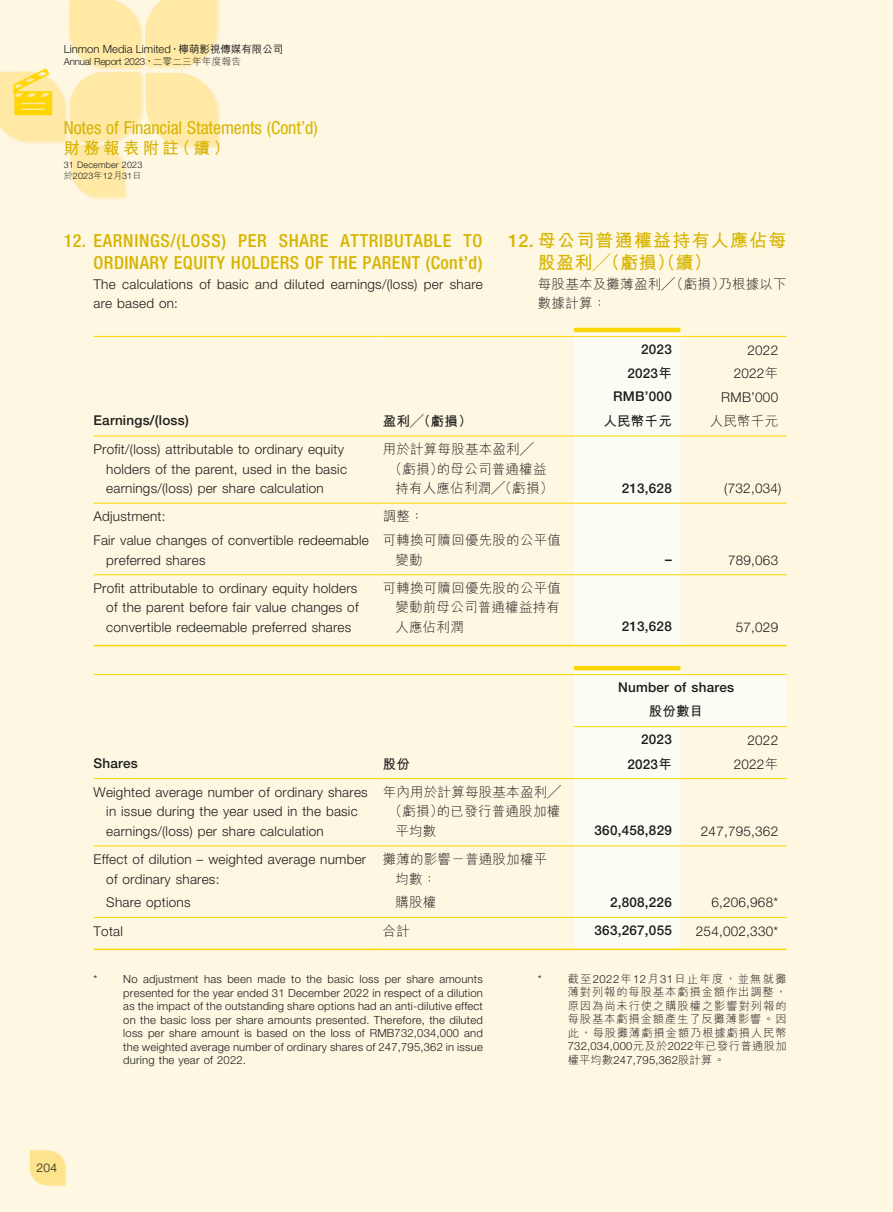
<style>
.page{position:relative;width:893px;height:1212px;background:#fef7e2}
.page>*{position:absolute;margin:0;border:0;box-sizing:border-box;transform-origin:0 0}
.t1{font:500 condensed 18px/22.5px "Helvetica Neue LT Std";letter-spacing:.025em;color:#d7b400;text-align:right}
.t2{font:condensed 18px "Helvetica Neue LT Std";letter-spacing:-.005em;color:#d7b400}
.t3{font:700 18px/22.5px "M Hei HK";letter-spacing:.07em;color:#d7b400}
.t4{font:700 16.5px "M Hei HK";letter-spacing:.195em;color:#d7b400}
.t5{font:300 13.5px/19.5px "Helvetica Neue LT Std";letter-spacing:.015em;color:#1c1c1b}
.t6{font:300 13.5px/19.5px "M Hei HK";letter-spacing:.015em;color:#1c1c1b}
.t7{font:500 13.5px "Helvetica Neue LT Std";letter-spacing:.015em;color:#1c1c1b}
.t8{font:700 13.5px "M Hei HK";letter-spacing:.015em;color:#1c1c1b}
.t9{font:300 12px "Helvetica Neue LT Std";color:#1c1c1b}
.t10{font:300 11.25px/13.5px "Helvetica Neue LT Std";letter-spacing:.015em;color:#1c1c1b;text-align:justify}
.t11{font:300 11.25px/13.5px "M Hei HK";letter-spacing:.085em;color:#1c1c1b;text-align:justify}
.t12{font:300 9.75px "Helvetica Neue LT Std";letter-spacing:-.025em;color:#1c1c1b}
.t13{font:300 9px/10.5px "Helvetica Neue LT Std";letter-spacing:.015em;color:#1c1c1b}
.s1{font-family:"M Hei HK";font-weight:500;font-size:10.5px}
.s2{font-family:"M Hei HK"}
.s3{font-family:"Helvetica Neue LT Std";font-weight:500}
.s4{font-family:"M Hei HK";font-weight:700}
.s5{font-family:"Helvetica Neue LT Std"}
</style>
<div class="page">
<svg style="left:30px;top:1150px;width:36px;height:35px"></svg>
<div style="left:574px;top:332px;width:106px;height:313px;background:#fcfbf4"></div>
<hr style="left:574px;top:328px;width:106px;height:4px;background:#fdd600">
<hr style="left:94px;top:336px;width:289px;height:1px;background:#fdd600">
<hr style="left:383px;top:336px;width:191px;height:1px;background:#fdd600">
<hr style="left:574px;top:336px;width:106px;height:1px;background:#fdd600">
<hr style="left:680px;top:336px;width:107px;height:1px;background:#fdd600">
<hr style="left:94px;top:436px;width:289px;height:1px;background:#fdd600">
<hr style="left:383px;top:436px;width:191px;height:1px;background:#fdd600">
<hr style="left:574px;top:436px;width:106px;height:1px;background:#fdd600">
<hr style="left:680px;top:436px;width:107px;height:1px;background:#fdd600">
<hr style="left:94px;top:503px;width:289px;height:1px;background:#fdd600">
<hr style="left:383px;top:503px;width:191px;height:1px;background:#fdd600">
<hr style="left:574px;top:503px;width:106px;height:1px;background:#fdd600">
<hr style="left:680px;top:503px;width:107px;height:1px;background:#fdd600">
<hr style="left:94px;top:574px;width:289px;height:1px;background:#fdd600">
<hr style="left:383px;top:574px;width:191px;height:1px;background:#fdd600">
<hr style="left:574px;top:574px;width:106px;height:1px;background:#fdd600">
<hr style="left:680px;top:574px;width:107px;height:1px;background:#fdd600">
<hr style="left:94px;top:645px;width:289px;height:1px;background:#fdd600">
<hr style="left:383px;top:645px;width:191px;height:1px;background:#fdd600">
<hr style="left:574px;top:645px;width:106px;height:1px;background:#fdd600">
<hr style="left:680px;top:645px;width:107px;height:1px;background:#fdd600">
<svg style="left:574px;top:670px;width:213px;height:278px;fill:#fcfbf4"></svg>
<hr style="left:574px;top:666px;width:106px;height:4px;background:#fdd600">
<hr style="left:94px;top:674px;width:289px;height:1px;background:#fdd600">
<hr style="left:383px;top:674px;width:191px;height:1px;background:#fdd600">
<hr style="left:574px;top:674px;width:106px;height:1px;background:#fdd600">
<hr style="left:680px;top:674px;width:107px;height:1px;background:#fdd600">
<hr style="left:574px;top:726px;width:213px;height:1px;background:#fdd600">
<hr style="left:94px;top:778px;width:289px;height:1px;background:#fdd600">
<hr style="left:383px;top:778px;width:191px;height:1px;background:#fdd600">
<hr style="left:574px;top:778px;width:106px;height:1px;background:#fdd600">
<hr style="left:680px;top:778px;width:107px;height:1px;background:#fdd600">
<hr style="left:94px;top:845px;width:289px;height:1px;background:#fdd600">
<hr style="left:383px;top:845px;width:191px;height:1px;background:#fdd600">
<hr style="left:574px;top:845px;width:106px;height:1px;background:#fdd600">
<hr style="left:680px;top:845px;width:107px;height:1px;background:#fdd600">
<hr style="left:94px;top:917px;width:289px;height:1px;background:#fdd600">
<hr style="left:383px;top:917px;width:191px;height:1px;background:#fdd600">
<hr style="left:574px;top:917px;width:106px;height:1px;background:#fdd600">
<hr style="left:680px;top:917px;width:107px;height:1px;background:#fdd600">
<hr style="left:94px;top:948px;width:289px;height:2px;background:#fdd600">
<hr style="left:383px;top:948px;width:191px;height:2px;background:#fdd600">
<hr style="left:574px;top:948px;width:106px;height:2px;background:#fdd600">
<hr style="left:680px;top:948px;width:107px;height:2px;background:#fdd600">
<p class="t10" style="left:64px;top:42px;width:221px">Linmon Media Limited <span class="s1">檸萌影視傳媒有限公司</span></p>
<p class="t12" style="left:64px;top:55px;width:179px">Annual Report 2023 <span class="s2">二零二三年年度報告</span></p>
<h1 class="t2" style="left:64px;top:117px;width:255px">Notes of Financial Statements (Cont’d)</h1>
<p class="t4" style="left:64px;top:135px;width:168px">財務報表附註（續）</p>
<p class="t13" style="left:64px;top:159px;width:80px">31 December 2023<span class="s2">於</span>2023<span class="s2">年</span>12<span class="s2">月</span>31<span class="s2">日</span></p>
<h1 class="t1" style="left:64px;top:229px;width:420px">12. EARNINGS/(LOSS) PER SHARE ATTRIBUTABLE TO<br>ORDINARY EQUITY HOLDERS OF THE PARENT (Cont’d)</h1>
<p class="t5" style="left:94px;top:274px;width:391px">The calculations of basic and diluted earnings/(loss) per share are based on:</p>
<h1 class="t3" style="left:538px;top:227px;width:250px;text-indent:-30px"><span class="s3">12.</span> 母公司普通權益持有人應佔每股盈利╱（虧損）（續）</h1>
<p class="t6" style="left:538px;top:273px;width:250px">每股基本及攤薄盈利╱（虧損）乃根據以下數據計算：</p>
<p class="t7" style="left:641px;top:341px;width:32px">2023</p>
<p class="t5" style="left:747px;top:340px;width:32px">2022</p>
<p class="t7" style="left:627px;top:365px;width:46px">2023<span class="s4">年</span></p>
<p class="t5" style="left:734px;top:363px;width:46px">2022<span class="s2">年</span></p>
<p class="t7" style="left:613px;top:389px;width:60px">RMB’000</p>
<p class="t5" style="left:721px;top:387px;width:58px">RMB’000</p>
<p class="t7" style="left:94px;top:412px;width:97px">Earnings/(loss)</p>
<p class="t8" style="left:383px;top:411px;width:91px">盈利╱（虧損）</p>
<p class="t8" style="left:603px;top:411px;width:70px">人民幣千元</p>
<p class="t6" style="left:710px;top:411px;width:70px">人民幣千元</p>
<p class="t5" style="left:106px;top:439px;width:242px;text-indent:-13px">Profit/(loss) attributable to ordinary equity holders of the parent, used in the basic earnings/(loss) per share calculation</p>
<p class="t6" style="left:383px;top:439px;width:152px">用於計算每股基本盈利╱</p>
<p class="t6" style="left:389px;top:458px;width:159px">（虧損）的母公司普通權益</p>
<p class="t6" style="left:395px;top:478px;width:159px">持有人應佔利潤╱（虧損）</p>
<p class="t7" style="left:622px;top:480px;width:52px">213,628</p>
<p class="t5" style="left:724px;top:478px;width:59px">(732,034)</p>
<p class="t5" style="left:94px;top:506px;width:74px">Adjustment:</p>
<p class="t6" style="left:383px;top:506px;width:42px">調整：</p>
<p class="t5" style="left:106px;top:530px;width:264px;text-indent:-13px">Fair value changes of convertible redeemable preferred shares</p>
<p class="t6" style="left:395px;top:530px;width:167px;text-indent:-13px">可轉換可贖回優先股的公平值變動</p>
<p class="t5" style="left:106px;top:578px;width:254px;text-align:justify;text-indent:-13px">Profit attributable to ordinary equity holders of the parent before fair value changes of convertible redeemable preferred shares</p>
<p class="t6" style="left:395px;top:578px;width:167px;text-align:justify;text-indent:-13px">可轉換可贖回優先股的公平值變動前母公司普通權益持有人應佔利潤</p>
<p class="t7" style="left:665px;top:551px;width:8px">–</p>
<p class="t5" style="left:728px;top:550px;width:52px">789,063</p>
<p class="t7" style="left:622px;top:618px;width:52px">213,628</p>
<p class="t5" style="left:736px;top:617px;width:44px">57,029</p>
<p class="t7" style="left:618px;top:679px;width:117px">Number of shares</p>
<p class="t8" style="left:649px;top:702px;width:56px">股份數目</p>
<p class="t7" style="left:641px;top:731px;width:32px">2023</p>
<p class="t5" style="left:747px;top:730px;width:32px">2022</p>
<p class="t7" style="left:94px;top:755px;width:46px">Shares</p>
<p class="t8" style="left:383px;top:754px;width:29px">股份</p>
<p class="t7" style="left:627px;top:756px;width:46px">2023<span class="s4">年</span></p>
<p class="t5" style="left:734px;top:754px;width:46px">2022<span class="s2">年</span></p>
<p class="t5" style="left:106px;top:782px;width:263px;text-indent:-13px">Weighted average number of ordinary shares in issue during the year used in the basic earnings/(loss) per share calculation</p>
<p class="t6" style="left:383px;top:781px;width:180px">年內用於計算每股基本盈利╱</p>
<p class="t6" style="left:389px;top:801px;width:173px">（虧損）的已發行普通股加權</p>
<p class="t6" style="left:395px;top:820px;width:42px">平均數</p>
<p class="t7" style="left:595px;top:822px;width:79px">360,458,829</p>
<p class="t5" style="left:701px;top:821px;width:79px">247,795,362</p>
<p class="t5" style="left:106px;top:849px;width:261px;text-indent:-13px">Effect of dilution – weighted average number of ordinary shares:</p>
<p class="t6" style="left:395px;top:849px;width:153px;text-indent:-13px">攤薄的影響－普通股加權平均數：</p>
<p class="t5" style="left:106px;top:892px;width:86px">Share options</p>
<p class="t6" style="left:395px;top:892px;width:42px">購股權</p>
<p class="t7" style="left:610px;top:894px;width:63px">2,808,226</p>
<p class="t5" style="left:711px;top:892px;width:68px">6,206,968*</p>
<p class="t5" style="left:94px;top:921px;width:31px">Total</p>
<p class="t6" style="left:383px;top:920px;width:29px">合計</p>
<p class="t7" style="left:595px;top:922px;width:79px">363,267,055</p>
<p class="t5" style="left:696px;top:921px;width:84px">254,002,330*</p>
<p class="t10" style="left:123px;top:972px;width:361px;text-indent:-30px">* No adjustment has been made to the basic loss per share amounts presented for the year ended 31 December 2022 in respect of a dilution as the impact of the outstanding share options had an anti-dilutive effect on the basic loss per share amounts presented. Therefore, the diluted loss per share amount is based on the loss of RMB732,034,000 and the weighted average number of ordinary shares of 247,795,362 in issue during the year of 2022.</p>
<p class="t11" style="left:568px;top:971px;width:221px;text-indent:-30px"><span class="s5">*</span> 截至<span class="s5">2022</span>年<span class="s5">12</span>月<span class="s5">31</span>日止年度，並無就攤薄對列報的每股基本虧損金額作出調整，原因為尚未行使之購股權之影響對列報的每股基本虧損金額產生了反攤薄影響。因此，每股攤薄虧損金額乃根據虧損人民幣</p>
<p class="t10" style="left:568px;top:1039px;width:220px">732,034,000<span class="s2">元及於</span>2022<span class="s2">年已發行普通股加權平均數</span>247,795,362<span class="s2">股計算。</span></p>
<p class="t9" style="left:36px;top:1160px;width:22px">204</p>
</div>
